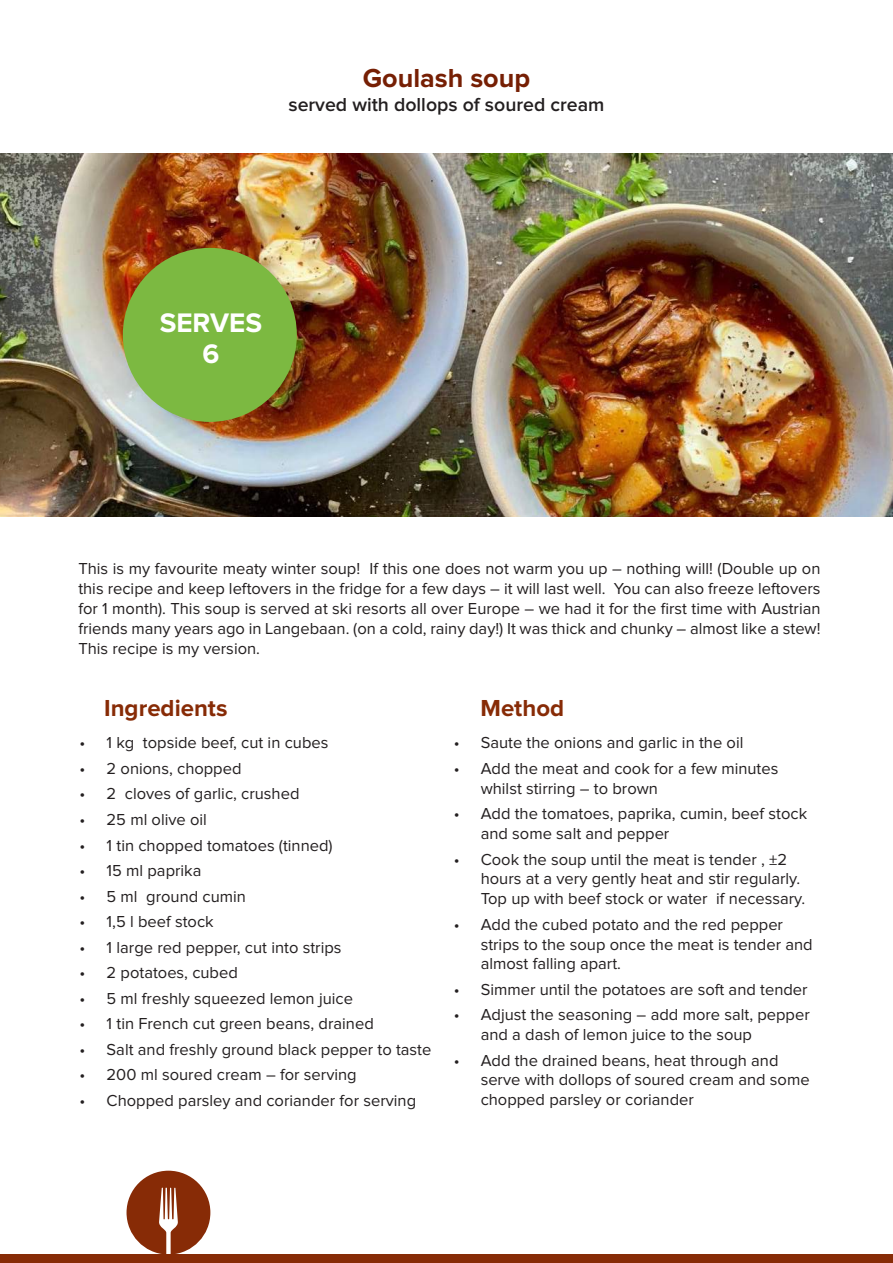
<style>
.page{position:relative;width:893px;height:1263px;background:#fff}
.page>*{position:absolute;margin:0;border:0;box-sizing:border-box;transform-origin:0 0}
.t1{font:700 27.75px/30.9px "Proxima Nova";color:#fff;text-align:center}
.t2{font:700 27px "Proxima Nova";color:#761f04}
.t3{font:700 24px "Proxima Nova";color:#872b06}
.t4{font:600 19.5px "Proxima Nova";color:#231f20}
.t5{font:16.5px/19.8px "Proxima Nova";color:#231f20}
</style>
<div class="page">
<img style="left:0;top:153px;width:893px;height:364px">
<div style="left:0;top:1254px;width:893px;height:9px;background:#872b06"></div>
<div style="left:123px;top:248px;width:174px;height:174px;background:#7cb941;border-radius:50%"></div>
<svg style="left:127px;top:1171px;width:83px;height:83px"></svg>
<h2 class="t2" style="left:363px;top:66px;width:169px">Goulash soup</h2>
<p class="t4" style="left:288px;top:95px;width:318px">served with dollops of soured cream</p>
<h1 class="t1" style="left:160px;top:309px;width:104px">SERVES<br>6</h1>
<p class="t5" style="left:78px;top:560px;width:744px;text-align:justify">This is my favourite meaty winter soup! If this one does not warm you up – nothing will! (Double up on this recipe and keep leftovers in the fridge for a few days – it will last well. You can also freeze leftovers for 1 month). This soup is served at ski resorts all over Europe – we had it for the first time with Austrian friends many years ago in Langebaan. (on a cold, rainy day!) It was thick and chunky – almost like a stew!<br>This recipe is my version.</p>
<h3 class="t3" style="left:104px;top:697px;width:125px">Ingredients</h3>
<h3 class="t3" style="left:480px;top:697px;width:85px">Method</h3>
<p class="t5" style="left:80px;top:734px;width:250px">• 1 kg topside beef, cut in cubes</p>
<p class="t5" style="left:80px;top:759px;width:163px">• 2 onions, chopped</p>
<p class="t5" style="left:80px;top:785px;width:221px">• 2 cloves of garlic, crushed</p>
<p class="t5" style="left:80px;top:810px;width:129px">• 25 ml olive oil</p>
<p class="t5" style="left:80px;top:836px;width:255px">• 1 tin chopped tomatoes (tinned)</p>
<p class="t5" style="left:80px;top:861px;width:123px">• 15 ml paprika</p>
<p class="t5" style="left:80px;top:887px;width:168px">• 5 ml ground cumin</p>
<p class="t5" style="left:80px;top:912px;width:136px">• 1,5 l beef stock</p>
<p class="t5" style="left:80px;top:938px;width:263px">• 1 large red pepper, cut into strips</p>
<p class="t5" style="left:80px;top:963px;width:160px">• 2 potatoes, cubed</p>
<p class="t5" style="left:80px;top:989px;width:275px">• 5 ml freshly squeezed lemon juice</p>
<p class="t5" style="left:80px;top:1014px;width:296px">• 1 tin French cut green beans, drained</p>
<p class="t5" style="left:80px;top:1040px;width:353px">• Salt and freshly ground black pepper to taste</p>
<p class="t5" style="left:80px;top:1065px;width:279px">• 200 ml soured cream – for serving</p>
<p class="t5" style="left:80px;top:1091px;width:338px">• Chopped parsley and coriander for serving</p>
<p class="t5" style="left:454px;top:734px;width:291px">• Saute the onions and garlic in the oil</p>
<p class="t5" style="left:481px;top:759px;width:299px;text-indent:-27px">• Add the meat and cook for a few minutes whilst stirring – to brown</p>
<p class="t5" style="left:481px;top:805px;width:328px;text-indent:-27px">• Add the tomatoes, paprika, cumin, beef stock and some salt and pepper</p>
<p class="t5" style="left:481px;top:850px;width:326px;text-indent:-27px">• Cook the soup until the meat is tender , ±2 hours at a very gently heat and stir regularly.<br>Top up with beef stock or water if necessary.</p>
<p class="t5" style="left:481px;top:915px;width:334px;text-indent:-27px">• Add the cubed potato and the red pepper strips to the soup once the meat is tender and almost falling apart.</p>
<p class="t5" style="left:454px;top:980px;width:355px">• Simmer until the potatoes are soft and tender</p>
<p class="t5" style="left:481px;top:1006px;width:331px;text-indent:-27px">• Adjust the seasoning – add more salt, pepper and a dash of lemon juice to the soup</p>
<p class="t5" style="left:481px;top:1051px;width:330px;text-indent:-27px">• Add the drained beans, heat through and serve with dollops of soured cream and some chopped parsley or coriander</p>
</div>
